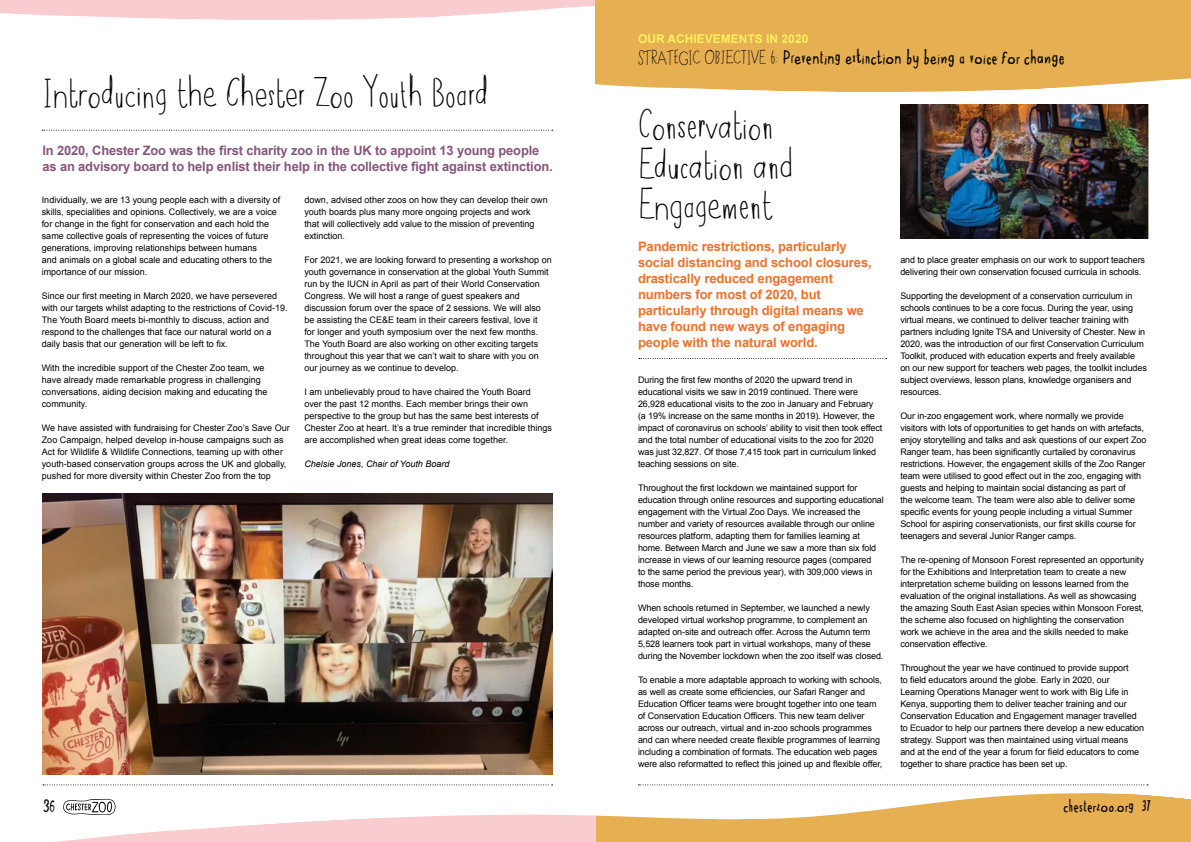
<style>
.page{position:relative;width:1191px;height:842px;background:#fff}
.page>*{position:absolute;margin:0;border:0;box-sizing:border-box;transform-origin:0 0}
.t1{font:40px/40px "Chester Zoo";letter-spacing:-.02em;color:#000}
.t2{font:700 18px "Chester Zoo";letter-spacing:-.005em;color:#000}
.t3{font:700 16.2px "Chester Zoo";color:#000}
.t4{font:700 13px/16px "Arial";letter-spacing:-.01em;color:#ee712a}
.t5{font:700 13px/16px "Arial";letter-spacing:-.01em;color:#87557c}
.t6{font:700 12px "Arial";color:#fff15c}
.t7{font:9px/12px "Arial";letter-spacing:-.01em;color:#000}
.t8{font:italic 9px "Arial";color:#000}
.s1{font-weight:400}
</style>
<div class="page">
<img style="left:900px;top:105px;width:247px;height:134px">
<svg style="left:639px;top:358px;width:247px;height:1px"></svg>
<img style="left:43px;top:494px;width:509px;height:281px">
<svg style="left:42px;top:130px;width:511px;height:1px"></svg>
<svg style="left:0;top:0;width:595px;height:20px"></svg>
<div style="left:595px;top:0;width:596px;height:64px;background:#e6af52"></div>
<svg style="left:595px;top:64px;width:596px;height:41px"></svg>
<svg style="left:42px;top:784px;width:1149px;height:58px"></svg>
<h1 class="t1" style="left:43px;top:73px;width:448px">Introducing the Chester Zoo Youth Board</h1>
<h3 class="t5" style="left:43px;top:143px;width:512px">In 2020, Chester Zoo was the first charity zoo in the UK to appoint 13 young people as an advisory board to help enlist their help in the collective fight against extinction.</h3>
<p class="t7" style="left:42px;top:194px;width:240px">Individually, we are 13 young people each with a diversity of skills, specialities and opinions. Collectively, we are a voice for change in the fight for conservation and each hold the same collective goals of representing the voices of future generations, improving relationships between humans<br>and animals on a global scale and educating others to the importance of our mission.</p>
<p class="t7" style="left:42px;top:290px;width:247px">Since our first meeting in March 2020, we have persevered with our targets whilst adapting to the restrictions of Covid-19.<br>The Youth Board meets bi-monthly to discuss, action and respond to the challenges that face our natural world on a daily basis that our generation will be left to fix.</p>
<p class="t7" style="left:42px;top:362px;width:227px">With the incredible support of the Chester Zoo team, we have already made remarkable progress in challenging conversations, aiding decision making and educating the community.</p>
<p class="t7" style="left:42px;top:422px;width:249px">We have assisted with fundraising for Chester Zoo’s Save Our Zoo Campaign, helped develop in-house campaigns such as Act for Wildlife &amp; Wildlife Connections, teaming up with other youth-based conservation groups across the UK and globally, pushed for more diversity within Chester Zoo from the top</p>
<p class="t7" style="left:304px;top:194px;width:245px">down, advised other zoos on how they can develop their own youth boards plus many more ongoing projects and work that will collectively add value to the mission of preventing extinction.</p>
<p class="t7" style="left:304px;top:254px;width:249px">For 2021, we are looking forward to presenting a workshop on youth governance in conservation at the global Youth Summit run by the IUCN in April as part of their World Conservation Congress. We will host a range of guest speakers and discussion forum over the space of 2 sessions. We will also be assisting the CE&amp;E team in their careers festival, love it<br>for longer and youth symposium over the next few months.<br>The Youth Board are also working on other exciting targets throughout this year that we can’t wait to share with you on our journey as we continue to develop.</p>
<p class="t7" style="left:304px;top:386px;width:249px">I am unbelievably proud to have chaired the Youth Board<br>over the past 12 months. Each member brings their own perspective to the group but has the same best interests of Chester Zoo at heart. It’s a true reminder that incredible things are accomplished when great ideas come together.</p>
<p class="t8" style="left:304px;top:458px;width:146px">Chelsie Jones, Chair of Youth Board</p>
<h3 class="t3" style="left:43px;top:797px;width:13px">36</h3>
<h3 class="t6" style="left:638px;top:31px;width:172px">OUR ACHIEVEMENTS IN 2020</h3>
<h2 class="t2" style="left:638px;top:48px;width:428px"><span class="s1">STRATEGIC OBJECTIVE 6:</span> Preventing extinction by being a voice for change</h2>
<h1 class="t1" style="left:638px;top:105px;width:157px">Conservation<br>Education and<br>Engagement</h1>
<p class="t4" style="left:638px;top:239px;width:235px">Pandemic restrictions, particularly social distancing and school closures, drastically reduced engagement numbers for most of 2020, but particularly through digital means we have found new ways of engaging people with the natural world.</p>
<p class="t7" style="left:638px;top:374px;width:246px">During the first few months of 2020 the upward trend in educational visits we saw in 2019 continued. There were 26,928 educational visits to the zoo in January and February (a 19% increase on the same months in 2019). However, the impact of coronavirus on schools’ ability to visit then took effect and the total number of educational visits to the zoo for 2020 was just 32,827. Of those 7,415 took part in curriculum linked teaching sessions on site.</p>
<p class="t7" style="left:638px;top:482px;width:247px">Throughout the first lockdown we maintained support for education through online resources and supporting educational engagement with the Virtual Zoo Days. We increased the number and variety of resources available through our online resources platform, adapting them for families learning at home. Between March and June we saw a more than six fold increase in views of our learning resource pages (compared<br>to the same period the previous year), with 309,000 views in those months.</p>
<p class="t7" style="left:638px;top:602px;width:247px">When schools returned in September, we launched a newly developed virtual workshop programme, to complement an adapted on-site and outreach offer. Across the Autumn term 5,528 learners took part in virtual workshops, many of these during the November lockdown when the zoo itself was closed.</p>
<p class="t7" style="left:638px;top:674px;width:246px">To enable a more adaptable approach to working with schools, as well as create some efficiencies, our Safari Ranger and Education Officer teams were brought together into one team of Conservation Education Officers. This new team deliver across our outreach, virtual and in-zoo schools programmes and can where needed create flexible programmes of learning including a combination of formats. The education web pages were also reformatted to reflect this joined up and flexible offer,</p>
<p class="t7" style="left:900px;top:254px;width:246px">and to place greater emphasis on our work to support teachers delivering their own conservation focused curricula in schools.</p>
<p class="t7" style="left:900px;top:290px;width:248px">Supporting the development of a conservation curriculum in schools continues to be a core focus. During the year, using virtual means, we continued to deliver teacher training with partners including Ignite TSA and University of Chester. New in 2020, was the introduction of our first Conservation Curriculum Toolkit, produced with education experts and freely available on our new support for teachers web pages, the toolkit includes subject overviews, lesson plans, knowledge organisers and resources.</p>
<p class="t7" style="left:900px;top:410px;width:247px">Our in-zoo engagement work, where normally we provide visitors with lots of opportunities to get hands on with artefacts, enjoy storytelling and talks and ask questions of our expert Zoo Ranger team, has been significantly curtailed by coronavirus restrictions. However, the engagement skills of the Zoo Ranger team were utilised to good effect out in the zoo, engaging with guests and helping to maintain social distancing as part of<br>the welcome team. The team were also able to deliver some specific events for young people including a virtual Summer School for aspiring conservationists, our first skills course for teenagers and several Junior Ranger camps.</p>
<p class="t7" style="left:900px;top:554px;width:245px">The re-opening of Monsoon Forest represented an opportunity for the Exhibitions and Interpretation team to create a new interpretation scheme building on lessons learned from the evaluation of the original installations. As well as showcasing the amazing South East Asian species within Monsoon Forest, the scheme also focused on highlighting the conservation work we achieve in the area and the skills needed to make conservation effective.</p>
<p class="t7" style="left:900px;top:662px;width:245px">Throughout the year we have continued to provide support<br>to field educators around the globe. Early in 2020, our Learning Operations Manager went to work with Big Life in Kenya, supporting them to deliver teacher training and our Conservation Education and Engagement manager travelled to Ecuador to help our partners there develop a new education strategy. Support was then maintained using virtual means and at the end of the year a forum for field educators to come together to share practice has been set up.</p>
<h3 class="t3" style="left:1063px;top:797px;width:90px">chesterzoo.org 37</h3>
</div>
